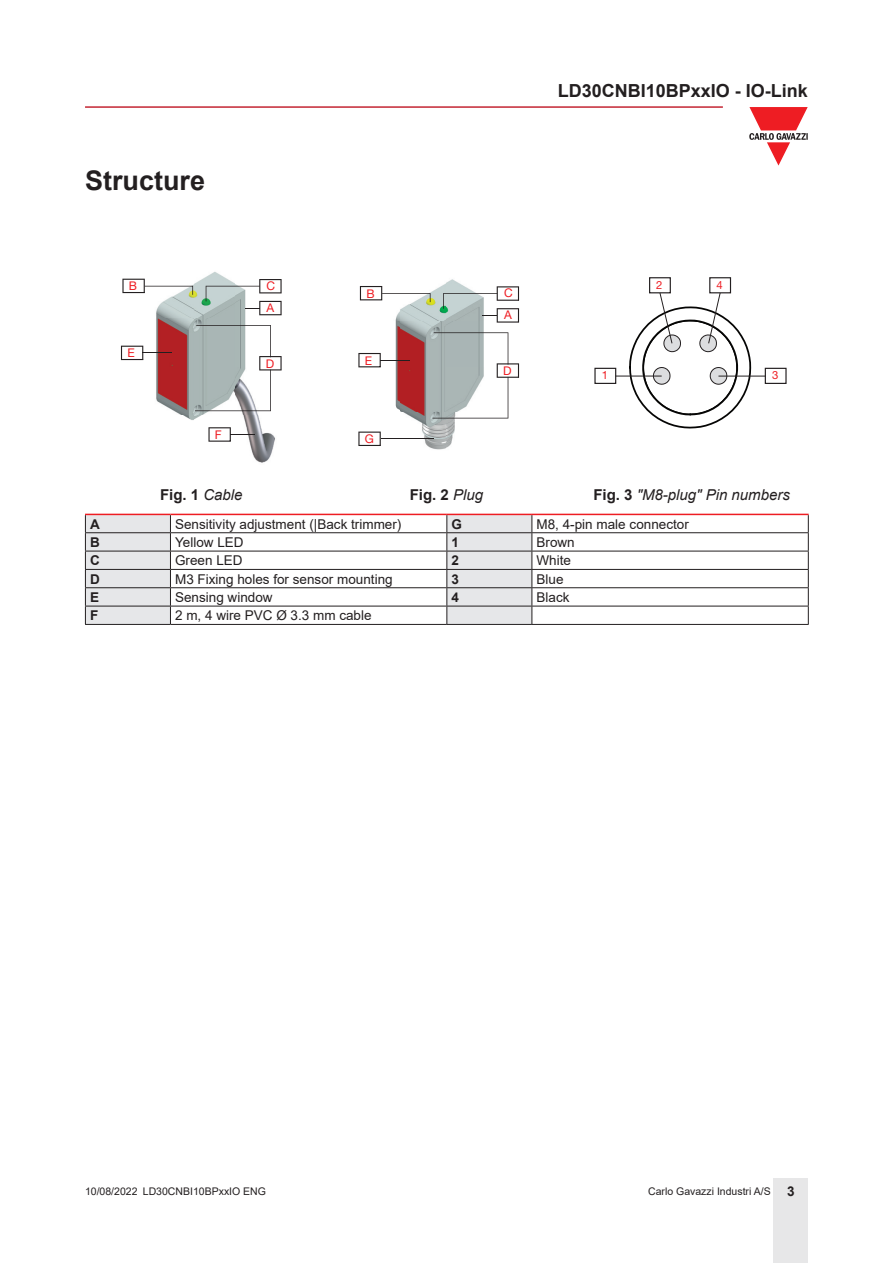
<style>
.page{position:relative;width:893px;height:1263px;background:#fff}
.page>*{position:absolute;margin:0;border:0;box-sizing:border-box;transform-origin:0 0}
.Titolo01{font:700 27px "Arial";color:#231f20}
.t1{font:700 18px "Arial";color:#231f20}
.t2{font:italic 15px "Arial";color:#231f20}
.t3{font:700 15px "Arial";color:#231f20}
.TestoTabellaSx{font:13.5px "Arial";color:#231f20}
.TestoTabellaFndGSx{font:700 13.5px "Arial";color:#231f20}
.t4{font:12px "Helvetica Neue LT Std";color:#ee1d23}
.t5{font:11.25px "Helvetica Neue LT Std";color:#ee1d23}
.t6{font:10.5px "Arial";color:#231f20}
.s1{font-weight:400;font-style:italic}
.s2{font-weight:700;font-style:normal}
.s3{font-weight:700;font-size:13.5px}
</style>
<div class="page">
<hr style="left:85px;top:106px;width:638px;height:2px;background:#c42633">
<div style="left:774px;top:1178px;width:34px;height:85px;background:#e7e7e8"></div>
<svg style="left:749px;top:107px;width:59px;height:59px"></svg>
<img style="left:156px;top:272px;width:121px;height:191px">
<svg style="left:122px;top:279px;width:71px;height:16px"></svg>
<svg style="left:195px;top:325px;width:87px;height:86px"></svg>
<svg style="left:206px;top:279px;width:76px;height:36px"></svg>
<svg style="left:121px;top:346px;width:51px;height:14px"></svg>
<svg style="left:208px;top:427px;width:47px;height:15px"></svg>
<img style="left:358px;top:279px;width:162px;height:171px">
<svg style="left:360px;top:286px;width:71px;height:16px"></svg>
<svg style="left:432px;top:332px;width:87px;height:86px"></svg>
<svg style="left:443px;top:286px;width:76px;height:37px"></svg>
<svg style="left:358px;top:353px;width:23px;height:14px"></svg>
<svg style="left:358px;top:432px;width:23px;height:14px"></svg>
<hr style="left:380px;top:360px;width:30px;height:1px;background:#231f20">
<hr style="left:381px;top:438px;width:53px;height:1px;background:#231f20">
<div style="left:649px;top:277px;width:22px;height:16px;border:1px solid #231f20"></div>
<div style="left:765px;top:368px;width:22px;height:16px;border:1px solid #231f20"></div>
<div style="left:594px;top:368px;width:22px;height:16px;border:1px solid #231f20"></div>
<svg style="left:615px;top:293px;width:151px;height:136px"></svg>
<div style="left:709px;top:277px;width:22px;height:16px;border:1px solid #231f20"></div>
<svg style="left:86px;top:515px;width:445px;height:109px"></svg>
<hr style="left:85px;top:514px;width:85px;height:1px;background:#ee1d23">
<hr style="left:170px;top:514px;width:277px;height:1px;background:#ee1d23">
<hr style="left:447px;top:514px;width:85px;height:1px;background:#ee1d23">
<hr style="left:532px;top:514px;width:277px;height:1px;background:#ee1d23">
<hr style="left:85px;top:532px;width:85px;height:1px;background:#231f20">
<hr style="left:170px;top:532px;width:277px;height:1px;background:#231f20">
<hr style="left:447px;top:532px;width:85px;height:1px;background:#231f20">
<hr style="left:532px;top:532px;width:277px;height:1px;background:#231f20">
<hr style="left:85px;top:551px;width:85px;height:1px;background:#231f20">
<hr style="left:170px;top:551px;width:277px;height:1px;background:#231f20">
<hr style="left:447px;top:551px;width:85px;height:1px;background:#231f20">
<hr style="left:532px;top:551px;width:277px;height:1px;background:#231f20">
<hr style="left:85px;top:569px;width:85px;height:1px;background:#231f20">
<hr style="left:170px;top:569px;width:277px;height:1px;background:#231f20">
<hr style="left:447px;top:569px;width:85px;height:1px;background:#231f20">
<hr style="left:532px;top:569px;width:277px;height:1px;background:#231f20">
<hr style="left:85px;top:587px;width:85px;height:1px;background:#231f20">
<hr style="left:170px;top:587px;width:277px;height:1px;background:#231f20">
<hr style="left:447px;top:587px;width:85px;height:1px;background:#231f20">
<hr style="left:532px;top:587px;width:277px;height:1px;background:#231f20">
<hr style="left:85px;top:606px;width:85px;height:1px;background:#231f20">
<svg style="left:85px;top:515px;width:1px;height:109px"></svg>
<hr style="left:170px;top:606px;width:277px;height:1px;background:#231f20">
<svg style="left:170px;top:515px;width:1px;height:109px"></svg>
<hr style="left:447px;top:606px;width:85px;height:1px;background:#231f20">
<svg style="left:446px;top:515px;width:1px;height:109px"></svg>
<hr style="left:532px;top:606px;width:277px;height:1px;background:#231f20">
<svg style="left:531px;top:515px;width:1px;height:109px"></svg>
<svg style="left:808px;top:515px;width:1px;height:109px"></svg>
<hr style="left:85px;top:624px;width:85px;height:1px;background:#231f20">
<hr style="left:170px;top:624px;width:277px;height:1px;background:#231f20">
<hr style="left:447px;top:624px;width:85px;height:1px;background:#231f20">
<hr style="left:532px;top:624px;width:277px;height:1px;background:#231f20">
<p class="Titolo01" style="left:85px;top:161px;width:122px">Structure</p>
<p class="t4" style="left:129px;top:279px;width:10px">B</p>
<p class="t4" style="left:127px;top:346px;width:9px">E</p>
<p class="t4" style="left:215px;top:427px;width:8px">F</p>
<p class="t4" style="left:267px;top:279px;width:10px">C</p>
<p class="t4" style="left:267px;top:300px;width:9px">A</p>
<p class="t4" style="left:266px;top:356px;width:10px">D</p>
<p class="t4" style="left:366px;top:286px;width:10px">B</p>
<p class="t4" style="left:365px;top:353px;width:9px">E</p>
<p class="t4" style="left:365px;top:432px;width:11px">G</p>
<h2 class="t1" style="left:558px;top:78px;width:252px">LD30CNBI10BPxxIO - IO-Link</h2>
<p class="t4" style="left:504px;top:286px;width:10px">C</p>
<p class="t4" style="left:504px;top:308px;width:9px">A</p>
<p class="t4" style="left:503px;top:364px;width:10px">D</p>
<p class="t5" style="left:656px;top:278px;width:8px">2</p>
<p class="t5" style="left:716px;top:278px;width:8px">4</p>
<p class="t5" style="left:602px;top:369px;width:8px">1</p>
<p class="t5" style="left:772px;top:369px;width:8px">3</p>
<p class="t3" style="left:160px;top:484px;width:84px">Fig. 1 <span class="s1">Cable</span></p>
<p class="t3" style="left:410px;top:484px;width:75px">Fig. 2 <span class="s1">Plug</span></p>
<p class="t2" style="left:593px;top:485px;width:198px"><span class="s2">Fig. 3</span> "M8-plug" Pin numbers</p>
<p class="TestoTabellaFndGSx" style="left:90px;top:514px;width:11px">A</p>
<p class="TestoTabellaSx" style="left:175px;top:514px;width:228px">Sensitivity adjustment (|Back trimmer)</p>
<p class="TestoTabellaFndGSx" style="left:451px;top:514px;width:12px">G</p>
<p class="TestoTabellaSx" style="left:536px;top:514px;width:154px">M8, 4-pin male connector</p>
<p class="TestoTabellaFndGSx" style="left:90px;top:533px;width:11px">B</p>
<p class="TestoTabellaSx" style="left:175px;top:533px;width:70px">Yellow LED</p>
<p class="TestoTabellaFndGSx" style="left:451px;top:533px;width:9px">1</p>
<p class="TestoTabellaSx" style="left:536px;top:533px;width:40px">Brown</p>
<p class="TestoTabellaFndGSx" style="left:90px;top:551px;width:11px">C</p>
<p class="TestoTabellaSx" style="left:175px;top:551px;width:69px">Green LED</p>
<p class="TestoTabellaFndGSx" style="left:451px;top:551px;width:9px">2</p>
<p class="TestoTabellaSx" style="left:536px;top:551px;width:36px">White</p>
<p class="TestoTabellaFndGSx" style="left:90px;top:569px;width:11px">D</p>
<p class="TestoTabellaSx" style="left:175px;top:569px;width:219px">M3 Fixing holes for sensor mounting</p>
<p class="TestoTabellaFndGSx" style="left:451px;top:569px;width:9px">3</p>
<p class="TestoTabellaSx" style="left:536px;top:569px;width:29px">Blue</p>
<p class="TestoTabellaFndGSx" style="left:90px;top:588px;width:11px">E</p>
<p class="TestoTabellaSx" style="left:175px;top:588px;width:99px">Sensing window</p>
<p class="TestoTabellaFndGSx" style="left:451px;top:588px;width:9px">4</p>
<p class="TestoTabellaSx" style="left:536px;top:588px;width:35px">Black</p>
<p class="TestoTabellaFndGSx" style="left:90px;top:606px;width:10px">F</p>
<p class="TestoTabellaSx" style="left:175px;top:606px;width:198px">2 m, 4 wire PVC Ø 3.3 mm cable</p>
<p class="t6" style="left:85px;top:1183px;width:182px">10/08/2022 LD30CNBI10BPxxIO ENG</p>
<p class="t6" style="left:648px;top:1183px;width:148px">Carlo Gavazzi Industri A/S <span class="s3">3</span></p>
</div>
